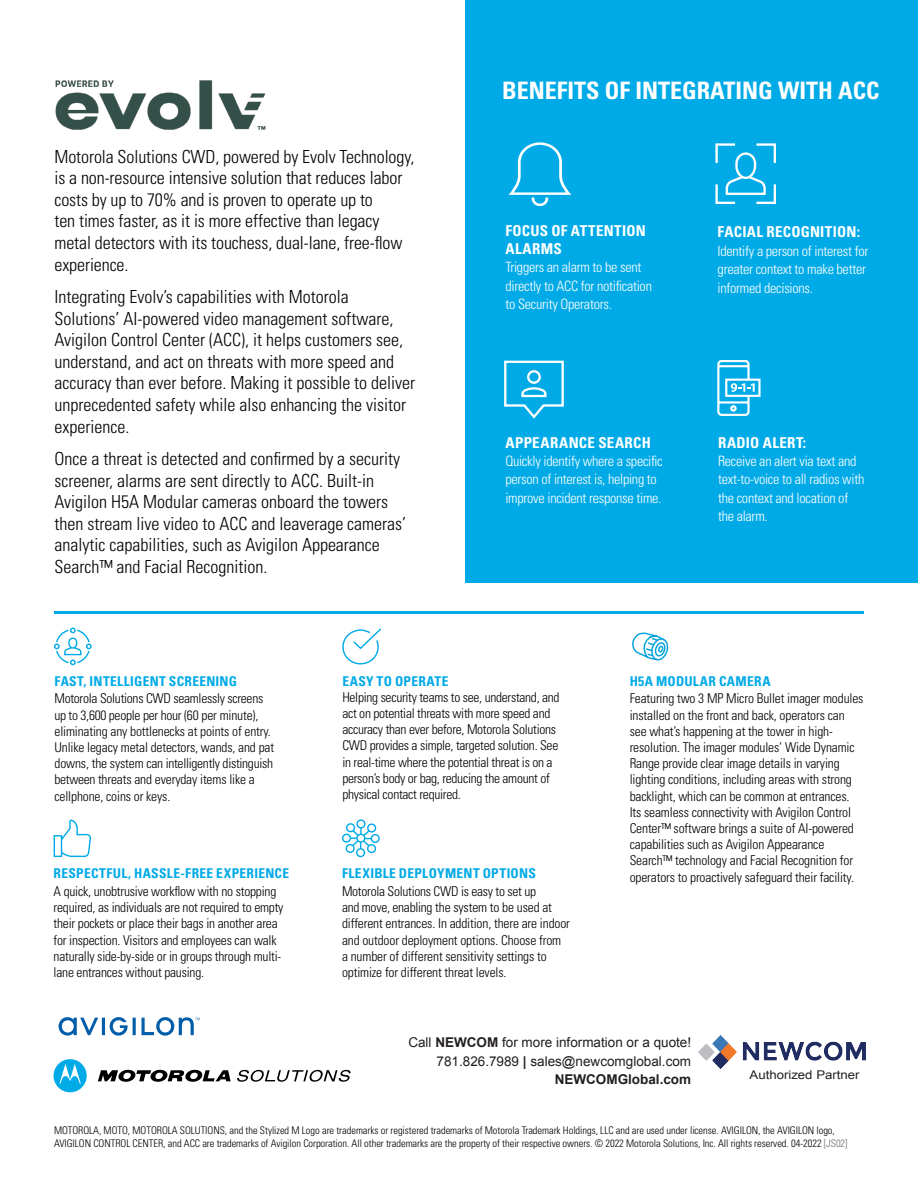
<style>
.page{position:relative;width:918px;height:1188px;background:#fff}
.page>*{position:absolute;margin:0;border:0;box-sizing:border-box;transform-origin:0 0}
.t1{font:700 condensed 24px "Univers LT Std";color:#fff}
.t2{font:300 condensed 18px/21.6px "Univers LT Std";color:#000}
.t3{font:700 condensed 15px/18px "Univers LT Std";letter-spacing:.02em;color:#fff}
.t4{font:300 condensed 14.25px/18.3px "Univers LT Std";letter-spacing:-.02em;color:#fff}
.t5{font:300 condensed 13.5px/16.2px "Univers LT Std";letter-spacing:-.01em;color:#000}
.t6{font:700 condensed 13.5px "Univers LT Std";letter-spacing:.025em;color:#00aae7}
.t7{font:13.5px/18.9px "Arial";color:#231f20;text-align:right}
.t8{font:12px "Arial";color:#231f20;scale:1.1 1}
.t9{font:300 condensed 10.5px/13.5px "Univers LT Std";letter-spacing:-.005em;color:#000}
.s1{font-weight:700}
.s2{color:#6d6e71}
</style>
<div class="page">
<svg style="left:98px;top:1070px;width:133px;height:12px"></svg>
<svg style="left:54px;top:1059px;width:33px;height:33px"></svg>
<svg style="left:237px;top:1070px;width:114px;height:12px"></svg>
<svg style="left:342px;top:628px;width:40px;height:37px"></svg>
<svg style="left:53px;top:819px;width:38px;height:39px"></svg>
<svg style="left:342px;top:819px;width:38px;height:39px"></svg>
<div style="left:346px;top:823px;width:9px;height:10px;border:1px solid #00aae7;border-radius:50%"></div>
<svg style="left:54px;top:627px;width:38px;height:39px"></svg>
<div style="left:465px;top:0;width:453px;height:582px;background:#00aae7"></div>
<svg style="left:59px;top:1017px;width:141px;height:19px"></svg>
<svg style="left:715px;top:143px;width:61px;height:61px"></svg>
<svg style="left:509px;top:142px;width:62px;height:65px"></svg>
<svg style="left:717px;top:360px;width:44px;height:56px"></svg>
<svg style="left:504px;top:360px;width:60px;height:59px"></svg>
<hr style="left:54px;top:611px;width:810px;height:3px;background:#00aae7">
<img style="left:55px;top:80px;width:211px;height:50px">
<svg style="left:632px;top:632px;width:37px;height:29px"></svg>
<img style="left:699px;top:1036px;width:167px;height:32px">
<p class="t2" style="left:54px;top:146px;width:361px">Motorola Solutions CWD, powered by Evolv Technology, is a non-resource intensive solution that reduces labor costs by up to 70% and is proven to operate up to<br>ten times faster, as it is more effective than legacy metal detectors with its touchess, dual-lane, free-flow experience.</p>
<p class="t2" style="left:54px;top:286px;width:362px">Integrating Evolv’s capabilities with Motorola Solutions’ AI-powered video management software, Avigilon Control Center (ACC), it helps customers see, understand, and act on threats with more speed and accuracy than ever before. Making it possible to deliver unprecedented safety while also enhancing the visitor experience.</p>
<p class="t2" style="left:54px;top:448px;width:353px">Once a threat is detected and confirmed by a security screener, alarms are sent directly to ACC. Built-in Avigilon H5A Modular cameras onboard the towers then stream live video to ACC and leaverage cameras’ analytic capabilities, such as Avigilon Appearance Search™ and Facial Recognition.</p>
<h1 class="t1" style="left:502px;top:76px;width:379px">BENEFITS OF INTEGRATING WITH ACC</h1>
<p class="t3" style="left:505px;top:222px;width:142px">FOCUS OF ATTENTION<br>ALARMS</p>
<p class="t4" style="left:505px;top:258px;width:148px">Triggers an alarm to be sent directly to ACC for notification to Security Operators.</p>
<p class="t3" style="left:505px;top:433px;width:147px">APPEARANCE SEARCH</p>
<p class="t4" style="left:505px;top:452px;width:159px">Quickly identify where a specific person of interest is, helping to improve incident response time.</p>
<p class="t3" style="left:718px;top:223px;width:144px">FACIAL RECOGNITION:</p>
<p class="t4" style="left:718px;top:242px;width:152px">Identify a person of interest for greater context to make better informed decisions.</p>
<p class="t3" style="left:718px;top:433px;width:90px">RADIO ALERT:</p>
<p class="t4" style="left:718px;top:452px;width:148px">Receive an alert via text and text-to-voice to all radios with the context and location of the alarm.</p>
<p class="t6" style="left:54px;top:672px;width:184px">FAST, INTELLIGENT SCREENING</p>
<p class="t5" style="left:54px;top:690px;width:221px">Motorola Solutions CWD seamlessly screens up to 3,600 people per hour (60 per minute), eliminating any bottlenecks at points of entry.<br>Unlike legacy metal detectors, wands, and pat downs, the system can intelligently distinguish between threats and everyday items like a cellphone, coins or keys.</p>
<p class="t6" style="left:54px;top:865px;width:237px">RESPECTFUL, HASSLE-FREE EXPERIENCE</p>
<p class="t5" style="left:54px;top:883px;width:231px">A quick, unobtrusive workflow with no stopping required, as individuals are not required to empty their pockets or place their bags in another area for inspection. Visitors and employees can walk naturally side-by-side or in groups through multi&shy;lane entrances without pausing.</p>
<p class="t6" style="left:342px;top:672px;width:108px">EASY TO OPERATE</p>
<p class="t5" style="left:342px;top:689px;width:219px">Helping security teams to see, understand, and act on potential threats with more speed and accuracy than ever before, Motorola Solutions CWD provides a simple, targeted solution. See in real-time where the potential threat is on a person’s body or bag, reducing the amount of physical contact required.</p>
<p class="t6" style="left:342px;top:865px;width:195px">FLEXIBLE DEPLOYMENT OPTIONS</p>
<p class="t5" style="left:342px;top:883px;width:229px">Motorola Solutions CWD is easy to set up<br>and move, enabling the system to be used at different entrances. In addition, there are indoor and outdoor deployment options. Choose from a number of different sensitivity settings to optimize for different threat levels.</p>
<p class="t6" style="left:630px;top:672px;width:142px">H5A MODULAR CAMERA</p>
<p class="t5" style="left:630px;top:690px;width:235px">Featuring two 3 MP Micro Bullet imager modules installed on the front and back, operators can see what’s happening at the tower in high&shy;resolution. The imager modules’ Wide Dynamic Range provide clear image details in varying lighting conditions, including areas with strong backlight, which can be common at entrances.<br>Its seamless connectivity with Avigilon Control Center™ software brings a suite of AI-powered capabilities such as Avigilon Appearance Search™ technology and Facial Recognition for operators to proactively safeguard their facility.</p>
<p class="t7" style="left:408px;top:1033px;width:284px">Call <span class="s1">NEWCOM</span> for more information or a quote!<br>781.826.7989 <span class="s1">|</span> sales@newcomglobal.com<br><span class="s1">NEWCOMGlobal.com</span></p>
<p class="t8" style="left:750px;top:1067px;width:102px">Authorized Partner</p>
<p class="t9" style="left:54px;top:1123px;width:795px">MOTOROLA, MOTO, MOTOROLA SOLUTIONS, and the Stylized M Logo are trademarks or registered trademarks of Motorola Trademark Holdings, LLC and are used under license. AVIGILON, the AVIGILON logo,<br>AVIGILON CONTROL CENTER, and ACC are trademarks of Avigilon Corporation. All other trademarks are the property of their respective owners. © 2022 Motorola Solutions, Inc. All rights reserved. 04-2022 <span class="s2">[JS02]</span></p>
</div>
